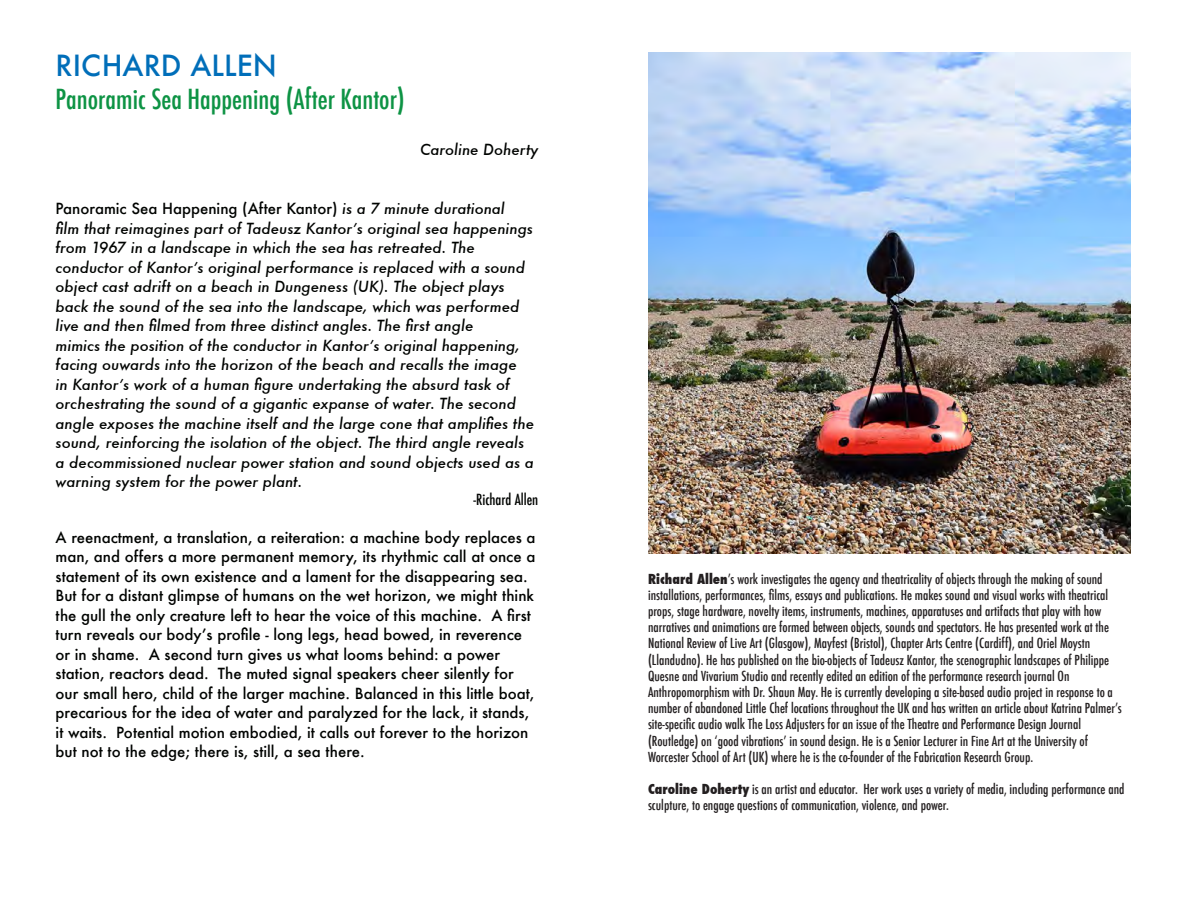
<style>
.page{position:relative;width:1188px;height:918px;background:#fff}
.page>*{position:absolute;margin:0;border:0;box-sizing:border-box;transform-origin:0 0}
.t1{font:500 28.5px "Futura";color:#006eb9}
.t2{font:500 condensed 27px "Futura";color:#0d9344}
.t3{font:italic 500 15px/19.5px "Futura";color:#000300}
.t4{font:500 15px/19.5px "Futura";color:#000300}
.t5{font:500 condensed 15px "Futura";color:#000300}
.t6{font:500 condensed 13.5px/16.2px "Futura";color:#231f20}
.s1{font-style:normal}
.s2{font-weight:800}
</style>
<div class="page">
<img style="left:648px;top:53px;width:483px;height:501px">
<p class="t1" style="left:56px;top:46px;width:223px">RICHARD ALLEN</p>
<p class="t2" style="left:56px;top:81px;width:351px">Panoramic Sea Happening (After Kantor)</p>
<p class="t3" style="left:420px;top:140px;width:120px">Caroline Doherty</p>
<p class="t3" style="left:56px;top:199px;width:479px"><span class="s1">Panoramic Sea Happening (After Kantor)</span> is a 7 minute durational<br>film that reimagines part of Tadeusz Kantor’s original sea happenings from 1967 in a landscape in which the sea has retreated. The</p>
<p class="t3" style="left:56px;top:257px;width:471px">conductor of Kantor’s original performance is replaced with a sound object cast adrift on a beach in Dungeness (UK). The object plays back the sound of the sea into the landscape, which was performed live and then filmed from three distinct angles. The first angle</p>
<p class="t3" style="left:56px;top:335px;width:480px">mimics the position of the conductor in Kantor’s original happening, facing ouwards into the horizon of the beach and recalls the image<br>in Kantor’s work of a human figure undertaking the absurd task of orchestrating the sound of a gigantic expanse of water. The second angle exposes the machine itself and the large cone that amplifies the sound, reinforcing the isolation of the object. The third angle reveals a decommissioned nuclear power station and sound objects used as a warning system for the power plant.</p>
<p class="t5" style="left:473px;top:490px;width:66px">-Richard Allen</p>
<p class="t4" style="left:56px;top:527px;width:481px">A reenactment, a translation, a reiteration: a machine body replaces a man, and offers a more permanent memory, its rhythmic call at once a statement of its own existence and a lament for the disappearing sea.<br>But for a distant glimpse of humans on the wet horizon, we might think the gull the only creature left to hear the voice of this machine. A first turn reveals our body’s profile - long legs, head bowed, in reverence or in shame. A second turn gives us what looms behind: a power</p>
<p class="t4" style="left:56px;top:664px;width:480px">station, reactors dead. The muted signal speakers cheer silently for our small hero, child of the larger machine. Balanced in this little boat, precarious for the idea of water and paralyzed for the lack, it stands, it waits. Potential motion embodied, it calls out forever to the horizon but not to the edge; there is, still, a sea there.</p>
<p class="t6" style="left:648px;top:571px;width:456px"><span class="s2">Richard Allen</span>’s work investigates the agency and theatricality of objects through the making of sound</p>
<p class="t6" style="left:648px;top:587px;width:462px">installations, performances, films, essays and publications. He makes sound and visual works with theatrical props, stage hardware, novelty items, instruments, machines, apparatuses and artifacts that play with how</p>
<p class="t6" style="left:648px;top:619px;width:462px">narratives and animations are formed between objects, sounds and spectators. He has presented work at the<br>National Review of Live Art (Glasgow), Mayfest (Bristol), Chapter Arts Centre (Cardiff), and Oriel Moystn</p>
<p class="t6" style="left:648px;top:652px;width:463px">(Llandudno). He has published on the bio-objects of Tadeusz Kantor, the scenographic landscapes of Philippe<br>Quesne and Vivarium Studio and recently edited an edition of the performance research journal On</p>
<p class="t6" style="left:648px;top:684px;width:475px">Anthropomorphism with Dr. Shaun May. He is currently developing a site-based audio project in response to a number of abandoned Little Chef locations throughout the UK and has written an article about Katrina Palmer’s site-specific audio walk The Loss Adjusters for an issue of the Theatre and Performance Design Journal</p>
<p class="t6" style="left:648px;top:733px;width:442px">(Routledge) on ‘good vibrations’ in sound design. He is a Senior Lecturer in Fine Art at the University of</p>
<p class="t6" style="left:648px;top:749px;width:387px">Worcester School of Art (UK) where he is the co-founder of the Fabrication Research Group.</p>
<p class="t6" style="left:648px;top:781px;width:478px"><span class="s2">Caroline Doherty</span> is an artist and educator. Her work uses a variety of media, including performance and sculpture, to engage questions of communication, violence, and power.</p>
</div>
